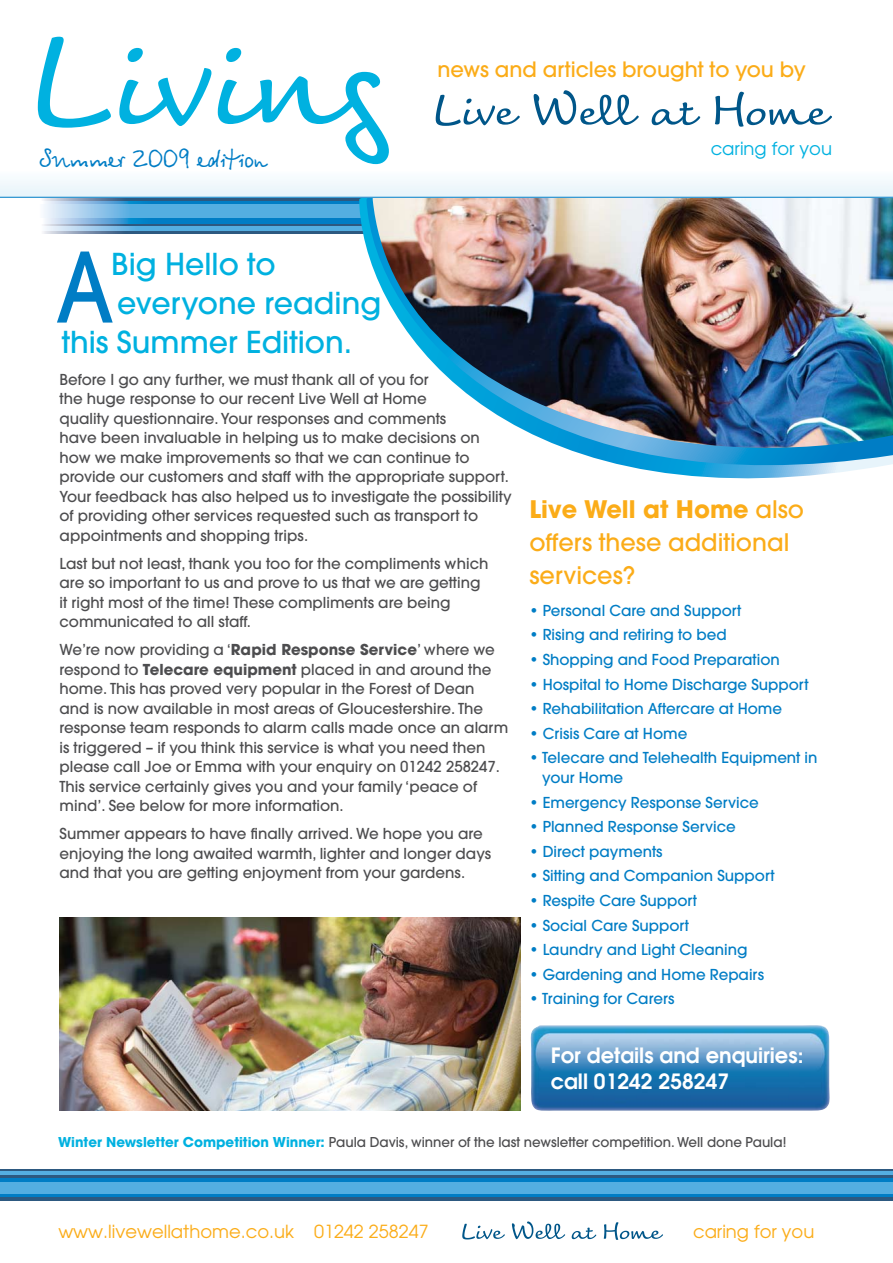
<style>
.page{position:relative;width:893px;height:1263px;background:#fff}
.page>*{position:absolute;margin:0;border:0;box-sizing:border-box;transform-origin:0 0}
.t1{font:126px "Tornac";color:#00b1e0}
.t2{font:500 30px "Avant Garde";color:#00b1e0}
.t3{font:27px "Betina Script";color:#007dc5}
.t4{font:500 24px/33px "Avant Garde";color:#fbac18}
.t5{font:600 21px/26.2px "Avant Garde";color:#fff}
.t6{font:500 21px "Avant Garde";color:#fbac18}
.t7{font:18px "Avant Garde";color:#fbac18}
.t8{font:18px "Avant Garde";color:#00b1e0}
.t9{font:500 15px/19.5px "Avant Garde";color:#4d4d4f}
.t10{font:500 15px/19.5px "Avant Garde";color:#007dc5}
.t11{font:500 13.5px "Avant Garde";letter-spacing:-.005em;color:#4d4d4f}
.s1{font-weight:700}
.s2{font-weight:700;color:#00b1e0}
</style>
<div class="page">
<svg style="left:43px;top:198px;width:316px;height:35px;background:#416f95"></svg>
<svg style="left:43px;top:226px;width:316px;height:5px;background:#6db8e5"></svg>
<svg style="left:43px;top:202px;width:316px;height:22px;background:#2f93d0"></svg>
<svg style="left:43px;top:205px;width:316px;height:13px;background:#6bb7e4"></svg>
<img style="left:373px;top:198px;width:520px;height:279px">
<svg style="left:436px;top:95px;width:84px;height:31px"></svg>
<svg style="left:534px;top:90px;width:105px;height:35px"></svg>
<svg style="left:652px;top:102px;width:48px;height:23px"></svg>
<svg style="left:715px;top:92px;width:117px;height:35px"></svg>
<div style="left:0;top:1169px;width:893px;height:31px;background:linear-gradient(to right,#2d5980,#2d5980)"></div>
<hr style="left:0;top:1171px;width:893px;height:4px;background:#54aee1">
<div style="left:0;top:1177px;width:893px;height:19px;background:#007dc5"></div>
<div style="left:0;top:1182px;width:893px;height:12px;background:#54aee1"></div>
<svg style="left:462px;top:1224px;width:43px;height:15px"></svg>
<svg style="left:512px;top:1221px;width:53px;height:18px"></svg>
<svg style="left:572px;top:1227px;width:24px;height:12px"></svg>
<svg style="left:604px;top:1222px;width:59px;height:18px"></svg>
<div style="left:0;top:170px;width:893px;height:27px;background:#f2f8fc"></div>
<hr style="left:0;top:197px;width:893px;height:1px;background:#007dc5">
<img style="left:530px;top:1025px;width:300px;height:86px">
<img style="left:60px;top:917px;width:460px;height:193px">
<svg style="left:57px;top:251px;width:56px;height:72px"></svg>
<h1 class="t1" style="left:24px;top:-1px;width:364px">Living</h1>
<h3 class="t3" style="left:40px;top:141px;width:228px">Summer 2009 edition</h3>
<h2 class="t2" style="left:111px;top:245px;width:166px">Big Hello to</h2>
<h2 class="t2" style="left:117px;top:284px;width:265px">everyone reading</h2>
<h2 class="t2" style="left:62px;top:323px;width:292px">this Summer Edition.</h2>
<h3 class="t6" style="left:437px;top:57px;width:370px">news and articles brought to you by</h3>
<p class="t8" style="left:711px;top:137px;width:123px">caring for you</p>
<p class="t9" style="left:60px;top:369px;width:454px">Before I go any further, we must thank all of you for<br>the huge response to our recent Live Well at Home<br>quality questionnaire. Your responses and comments<br>have been invaluable in helping us to make decisions on how we make improvements so that we can continue to provide our customers and staff with the appropriate support.<br>Your feedback has also helped us to investigate the possibility of providing other services requested such as transport to appointments and shopping trips.</p>
<p class="t9" style="left:60px;top:553px;width:430px">Last but not least, thank you too for the compliments which are so important to us and prove to us that we are getting it right most of the time! These compliments are being communicated to all staff.</p>
<p class="t9" style="left:60px;top:640px;width:450px">We’re now providing a ‘<span class="s1">Rapid Response Service</span>’ where we respond to <span class="s1">Telecare equipment</span> placed in and around the home. This has proved very popular in the Forest of Dean<br>and is now available in most areas of Gloucestershire. The response team responds to alarm calls made once an alarm is triggered – if you think this service is what you need then please call Joe or Emma with your enquiry on 01242 258247.<br>This service certainly gives you and your family ‘peace of mind’. See below for more information.</p>
<p class="t9" style="left:60px;top:824px;width:433px">Summer appears to have finally arrived. We hope you are enjoying the long awaited warmth, lighter and longer days and that you are getting enjoyment from your gardens.</p>
<h3 class="t4" style="left:529px;top:492px;width:276px"><span class="s1">Live Well at Home</span> also offers these additional services?</h3>
<p class="t10" style="left:529px;top:601px;width:213px">• Personal Care and Support</p>
<p class="t10" style="left:529px;top:625px;width:199px">• Rising and retiring to bed</p>
<p class="t10" style="left:529px;top:650px;width:252px">• Shopping and Food Preparation</p>
<p class="t10" style="left:529px;top:674px;width:281px">• Hospital to Home Discharge Support</p>
<p class="t10" style="left:529px;top:699px;width:254px">• Rehabilitation Aftercare at Home</p>
<p class="t10" style="left:529px;top:724px;width:159px">• Crisis Care at Home</p>
<p class="t10" style="left:542px;top:748px;width:277px;text-indent:-13px">• Telecare and Telehealth Equipment in your Home</p>
<p class="t10" style="left:529px;top:792px;width:231px">• Emergency Response Service</p>
<p class="t10" style="left:529px;top:817px;width:208px">• Planned Response Service</p>
<p class="t10" style="left:529px;top:841px;width:135px">• Direct payments</p>
<p class="t10" style="left:529px;top:866px;width:247px">• Sitting and Companion Support</p>
<p class="t10" style="left:529px;top:891px;width:169px">• Respite Care Support</p>
<p class="t10" style="left:529px;top:915px;width:161px">• Social Care Support</p>
<p class="t10" style="left:529px;top:940px;width:220px">• Laundry and Light Cleaning</p>
<p class="t10" style="left:529px;top:964px;width:236px">• Gardening and Home Repairs</p>
<p class="t10" style="left:529px;top:989px;width:147px">• Training for Carers</p>
<h3 class="t5" style="left:551px;top:1042px;width:254px">For details and enquiries: call 01242 258247</h3>
<p class="t11" style="left:58px;top:1134px;width:730px"><span class="s2">Winter Newsletter Competition Winner:</span> Paula Davis, winner of the last newsletter competition. Well done Paula!</p>
<p class="t7" style="left:58px;top:1220px;width:372px">www.livewellathome.co.uk 01242 258247</p>
<p class="t7" style="left:693px;top:1220px;width:123px">caring for you</p>
</div>
